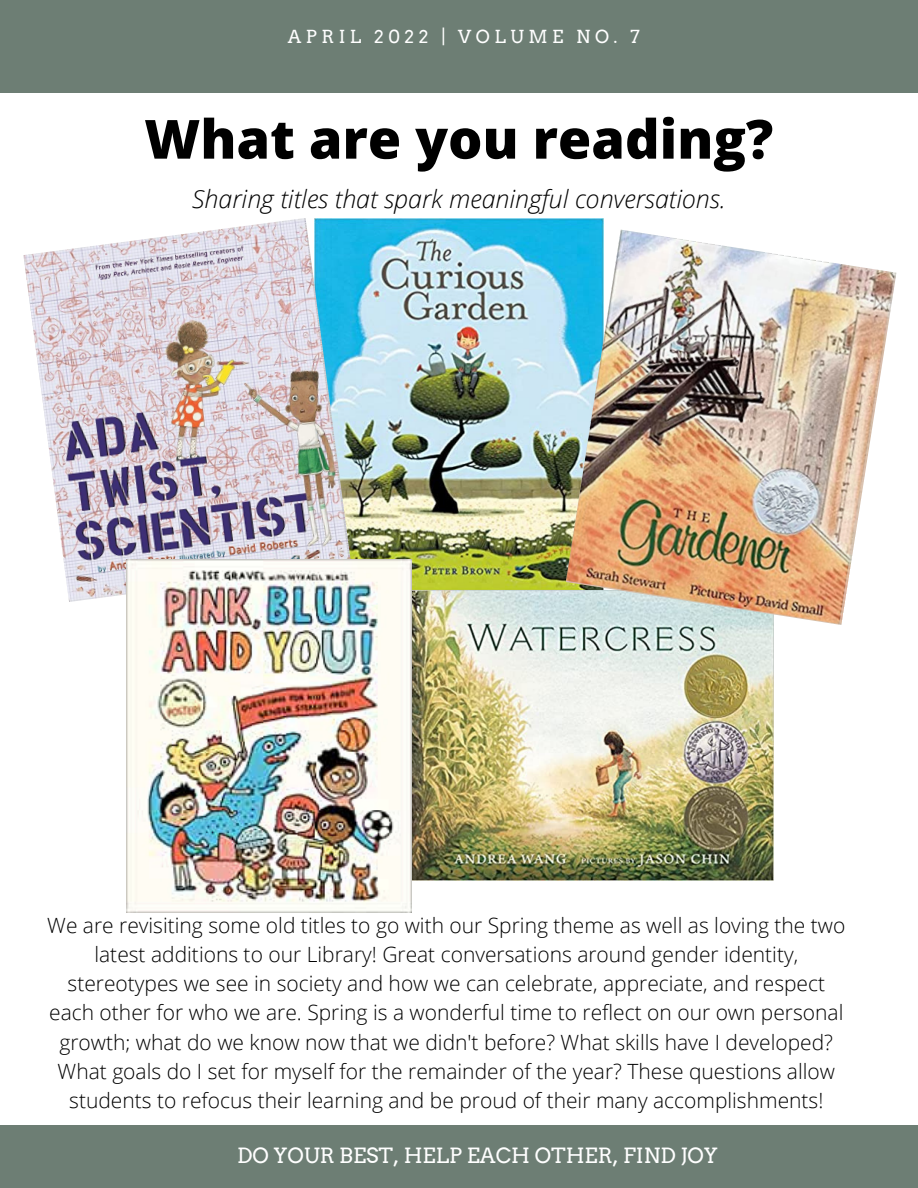
<style>
.page{position:relative;width:918px;height:1188px;background:#fff}
.page>*{position:absolute;margin:0;border:0;box-sizing:border-box;transform-origin:0 0}
.t1{font:800 54px "Open Sans";color:#000}
.t2{font:italic 300 24.9px "Open Sans";color:#000}
.t3{font:300 21px/29.2px "Open Sans";color:#000;text-align:center}
.t4{font:21px "Arvo";color:#fff}
.t5{font:18px "Arvo";letter-spacing:.25em;color:#fff}
</style>
<div class="page">
<div style="left:0;top:0;width:918px;height:93px;background:#6d7e74"></div>
<div style="left:0;top:1126px;width:918px;height:62px;background:#6d7e74"></div>
<img style="left:351px;top:218px;width:252px;height:372px">
<img style="left:412px;top:590px;width:361px;height:291px">
<img style="left:566px;top:230px;width:330px;height:395px">
<img style="left:23px;top:218px;width:328px;height:384px">
<img style="left:127px;top:560px;width:285px;height:352px">
<p class="t5" style="left:288px;top:26px;width:354px">APRIL 2022 | VOLUME NO. 7</p>
<p class="t1" style="left:144px;top:101px;width:630px">What are you reading?</p>
<p class="t2" style="left:192px;top:181px;width:535px">Sharing titles that spark meaningful conversations.</p>
<p class="t3" style="left:47px;top:910px;width:800px">We are revisiting some old titles to go with our Spring theme as well as loving the two latest additions to our Library! Great conversations around gender identity, stereotypes we see in society and how we can celebrate, appreciate, and respect each other for who we are. Spring is a wonderful time to reflect on our own personal growth; what do we know now that we didn't before? What skills have I developed?<br>What goals do I set for myself for the remainder of the year? These questions allow students to refocus their learning and be proud of their many accomplishments!</p>
<p class="t4" style="left:237px;top:1143px;width:482px">DO YOUR BEST, HELP EACH OTHER, FIND JOY</p>
</div>
